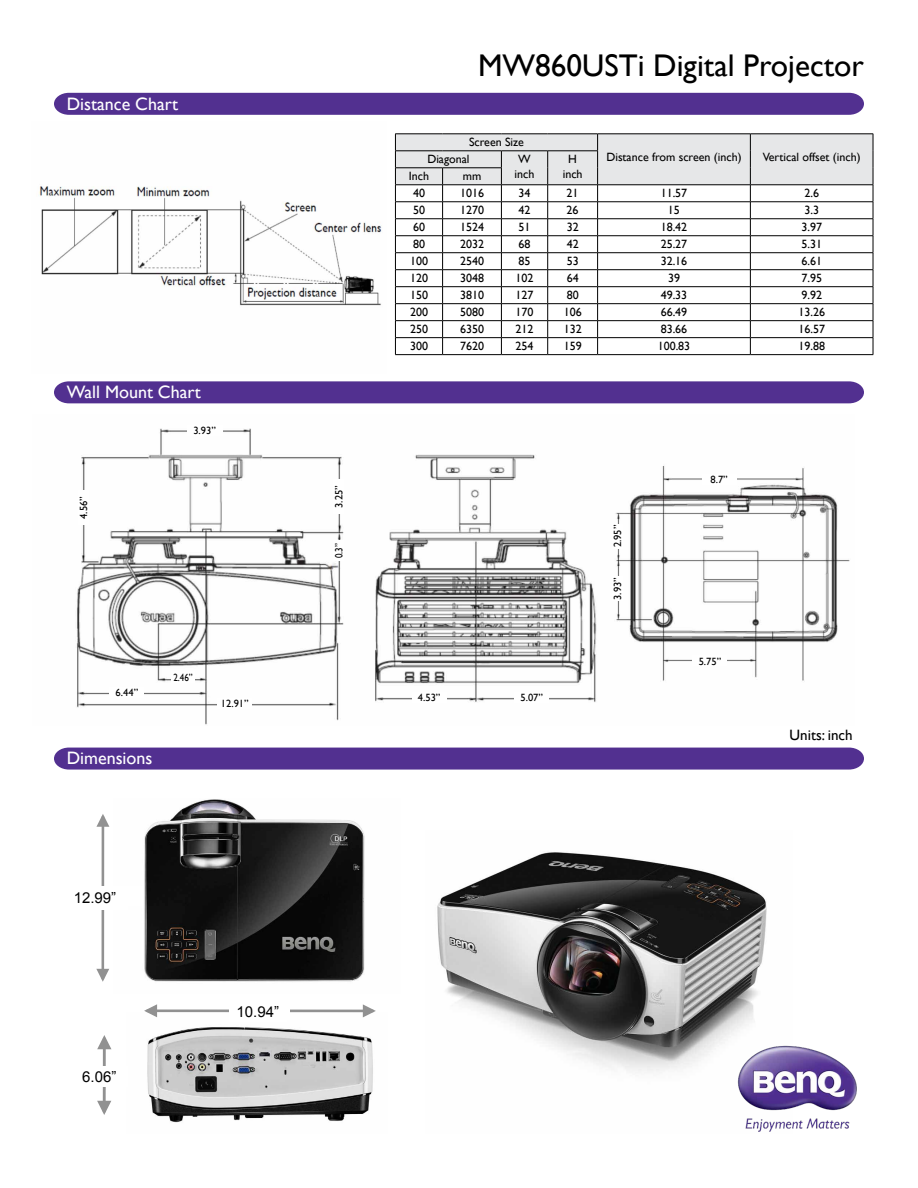
<style>
.page{position:relative;width:918px;height:1188px;background:#fff}
.page>*{position:absolute;margin:0;border:0;box-sizing:border-box;transform-origin:0 0}
.t1{font:31.35px "Gill Sans";color:#000}
.t2{font:18px "Gill Sans";color:#fff}
.t3{font:15px "Arial";color:#000}
.t4{font:15px "Gill Sans";color:#000}
.t5{font:12px/17px "Gill Sans";color:#000}
.t6{font:10.5px "Gill Sans";color:#000}
.t7{font:10.5px "Gill Sans";color:#000;scale:.86 1}
</style>
<div class="page">
<img style="left:77px;top:428px;width:773px;height:297px">
<img style="left:144px;top:799px;width:221px;height:183px">
<img style="left:147px;top:1013px;width:226px;height:110px">
<img style="left:437px;top:852px;width:330px;height:220px">
<hr style="left:147px;top:1010px;width:226px;height:2px;background:#919191">
<svg style="left:144px;top:1004px;width:13px;height:13px"></svg>
<svg style="left:363px;top:1004px;width:13px;height:13px"></svg>
<hr style="left:103px;top:1038px;width:3px;height:74px;background:#919191">
<svg style="left:97px;top:1035px;width:14px;height:14px"></svg>
<svg style="left:97px;top:1101px;width:14px;height:14px"></svg>
<hr style="left:102px;top:816px;width:2px;height:163px;background:#919191">
<svg style="left:96px;top:814px;width:13px;height:13px"></svg>
<svg style="left:96px;top:969px;width:13px;height:13px"></svg>
<div style="left:54px;top:93px;width:810px;height:22px;background:#523090"></div>
<div style="left:54px;top:381px;width:810px;height:22px;background:#523090"></div>
<div style="left:54px;top:748px;width:810px;height:22px;background:#523090"></div>
<div style="left:71px;top:1066px;width:56px;height:20px;background:#fff"></div>
<div style="left:234px;top:1001px;width:56px;height:19px;background:#fff"></div>
<div style="left:187px;top:426px;width:35px;height:10px;background:#fff"></div>
<div style="left:78px;top:490px;width:11px;height:35px;background:#fff"></div>
<div style="left:333px;top:480px;width:11px;height:34px;background:#fff"></div>
<div style="left:612px;top:524px;width:11px;height:25px;background:#fff"></div>
<div style="left:612px;top:576px;width:11px;height:25px;background:#fff"></div>
<div style="left:110px;top:687px;width:34px;height:11px;background:#fff"></div>
<div style="left:218px;top:698px;width:34px;height:11px;background:#fff"></div>
<div style="left:412px;top:692px;width:34px;height:11px;background:#fff"></div>
<div style="left:515px;top:692px;width:34px;height:11px;background:#fff"></div>
<div style="left:702px;top:474px;width:34px;height:11px;background:#fff"></div>
<div style="left:693px;top:656px;width:34px;height:10px;background:#fff"></div>
<div style="left:333px;top:541px;width:11px;height:20px;background:#fff"></div>
<div style="left:171px;top:671px;width:24px;height:12px;background:#fff"></div>
<div style="left:63px;top:886px;width:64px;height:23px;background:#fff"></div>
<div style="left:229px;top:1001px;width:58px;height:21px;background:#fff"></div>
<img style="left:730px;top:1036px;width:127px;height:96px">
<img style="left:39px;top:186px;width:343px;height:120px">
<svg style="left:395px;top:134px;width:479px;height:220px"></svg>
<hr style="left:395px;top:354px;width:48px;height:1px;background:#000">
<hr style="left:443px;top:354px;width:58px;height:1px;background:#000">
<hr style="left:501px;top:354px;width:47px;height:1px;background:#000">
<hr style="left:548px;top:354px;width:50px;height:1px;background:#000">
<hr style="left:598px;top:354px;width:152px;height:1px;background:#000">
<hr style="left:750px;top:354px;width:123px;height:1px;background:#000">
<h2 class="t2" style="left:67px;top:93px;width:113px">Distance Chart</h2>
<h2 class="t2" style="left:67px;top:382px;width:136px">Wall Mount Chart</h2>
<p class="t6" style="left:78px;top:519px;width:24px;rotate:-90deg">4.56”</p>
<p class="t6" style="left:193px;top:425px;width:24px">3.93”</p>
<p class="t6" style="left:116px;top:686px;width:24px">6.44”</p>
<p class="t7" style="left:173px;top:671px;width:24px">2.46”</p>
<h2 class="t2" style="left:67px;top:748px;width:87px">Dimensions</h2>
<p class="t6" style="left:221px;top:698px;width:29px">12.91”</p>
<p class="t3" style="left:74px;top:888px;width:44px">12.99”</p>
<p class="t3" style="left:82px;top:1066px;width:36px">6.06”</p>
<p class="t3" style="left:237px;top:1002px;width:44px">10.94”</p>
<p class="t6" style="left:333px;top:508px;width:24px;rotate:-90deg">3.25”</p>
<p class="t7" style="left:333px;top:558px;width:19px;rotate:-90deg">0.3”</p>
<h1 class="t1" style="left:478px;top:47px;width:387px">MW860USTi Digital Projector</h1>
<p class="t5" style="left:427px;top:134px;width:98px;text-indent:42px">Screen Size<br>Diagonal</p>
<p class="t5" style="left:518px;top:151px;width:14px">W</p>
<p class="t5" style="left:606px;top:149px;width:137px">Distance from screen (inch)</p>
<p class="t5" style="left:763px;top:149px;width:99px">Vertical offset (inch)</p>
<p class="t5" style="left:515px;top:166px;width:21px">inch</p>
<p class="t5" style="left:568px;top:151px;width:10px">H</p>
<p class="t5" style="left:409px;top:168px;width:22px">Inch</p>
<p class="t5" style="left:463px;top:168px;width:20px">mm</p>
<p class="t5" style="left:563px;top:166px;width:21px">inch</p>
<p class="t5" style="left:413px;top:185px;width:13px">40</p>
<p class="t5" style="left:460px;top:185px;width:25px">1016</p>
<p class="t5" style="left:519px;top:185px;width:13px">34</p>
<p class="t5" style="left:567px;top:185px;width:13px">21</p>
<p class="t5" style="left:661px;top:185px;width:28px">11.57</p>
<p class="t5" style="left:804px;top:185px;width:16px">2.6</p>
<p class="t5" style="left:413px;top:202px;width:13px">50</p>
<p class="t5" style="left:460px;top:202px;width:25px">1270</p>
<p class="t5" style="left:519px;top:202px;width:13px">42</p>
<p class="t5" style="left:567px;top:202px;width:13px">26</p>
<p class="t5" style="left:668px;top:202px;width:13px">15</p>
<p class="t5" style="left:804px;top:202px;width:16px">3.3</p>
<p class="t5" style="left:413px;top:219px;width:13px">60</p>
<p class="t5" style="left:460px;top:219px;width:25px">1524</p>
<p class="t5" style="left:519px;top:219px;width:13px">51</p>
<p class="t5" style="left:567px;top:219px;width:13px">32</p>
<p class="t5" style="left:661px;top:219px;width:28px">18.42</p>
<p class="t5" style="left:801px;top:219px;width:22px">3.97</p>
<p class="t5" style="left:413px;top:236px;width:13px">80</p>
<p class="t5" style="left:460px;top:236px;width:25px">2032</p>
<p class="t5" style="left:519px;top:236px;width:13px">68</p>
<p class="t5" style="left:567px;top:236px;width:13px">42</p>
<p class="t5" style="left:661px;top:236px;width:28px">25.27</p>
<p class="t5" style="left:801px;top:236px;width:22px">5.31</p>
<p class="t5" style="left:410px;top:253px;width:19px">100</p>
<p class="t5" style="left:460px;top:253px;width:25px">2540</p>
<p class="t5" style="left:519px;top:253px;width:13px">85</p>
<p class="t5" style="left:567px;top:253px;width:13px">53</p>
<p class="t5" style="left:661px;top:253px;width:28px">32.16</p>
<p class="t5" style="left:801px;top:253px;width:22px">6.61</p>
<p class="t5" style="left:410px;top:270px;width:19px">120</p>
<p class="t5" style="left:460px;top:270px;width:25px">3048</p>
<p class="t5" style="left:516px;top:270px;width:19px">102</p>
<p class="t5" style="left:567px;top:270px;width:13px">64</p>
<p class="t5" style="left:668px;top:270px;width:13px">39</p>
<p class="t5" style="left:801px;top:270px;width:22px">7.95</p>
<p class="t5" style="left:410px;top:287px;width:19px">150</p>
<p class="t5" style="left:460px;top:287px;width:25px">3810</p>
<p class="t5" style="left:516px;top:287px;width:19px">127</p>
<p class="t5" style="left:567px;top:287px;width:13px">80</p>
<p class="t5" style="left:661px;top:287px;width:28px">49.33</p>
<p class="t5" style="left:801px;top:287px;width:22px">9.92</p>
<p class="t5" style="left:410px;top:304px;width:19px">200</p>
<p class="t5" style="left:460px;top:304px;width:25px">5080</p>
<p class="t5" style="left:516px;top:304px;width:19px">170</p>
<p class="t5" style="left:564px;top:304px;width:19px">106</p>
<p class="t5" style="left:661px;top:304px;width:28px">66.49</p>
<p class="t5" style="left:798px;top:304px;width:28px">13.26</p>
<p class="t5" style="left:410px;top:321px;width:19px">250</p>
<p class="t5" style="left:460px;top:321px;width:25px">6350</p>
<p class="t5" style="left:516px;top:321px;width:19px">212</p>
<p class="t5" style="left:564px;top:321px;width:19px">132</p>
<p class="t5" style="left:661px;top:321px;width:28px">83.66</p>
<p class="t5" style="left:798px;top:321px;width:28px">16.57</p>
<p class="t5" style="left:410px;top:338px;width:19px">300</p>
<p class="t5" style="left:460px;top:338px;width:25px">7620</p>
<p class="t5" style="left:516px;top:338px;width:19px">254</p>
<p class="t5" style="left:564px;top:338px;width:19px">159</p>
<p class="t5" style="left:658px;top:338px;width:34px">100.83</p>
<p class="t5" style="left:798px;top:338px;width:28px">19.88</p>
<p class="t6" style="left:418px;top:691px;width:24px">4.53”</p>
<p class="t6" style="left:521px;top:691px;width:24px">5.07”</p>
<p class="t6" style="left:612px;top:547px;width:24px;rotate:-90deg">2.95”</p>
<p class="t6" style="left:612px;top:600px;width:24px;rotate:-90deg">3.93”</p>
<p class="t6" style="left:711px;top:474px;width:19px">8.7”</p>
<p class="t6" style="left:699px;top:655px;width:24px">5.75”</p>
<p class="t4" style="left:790px;top:727px;width:64px">Units: inch</p>
</div>
